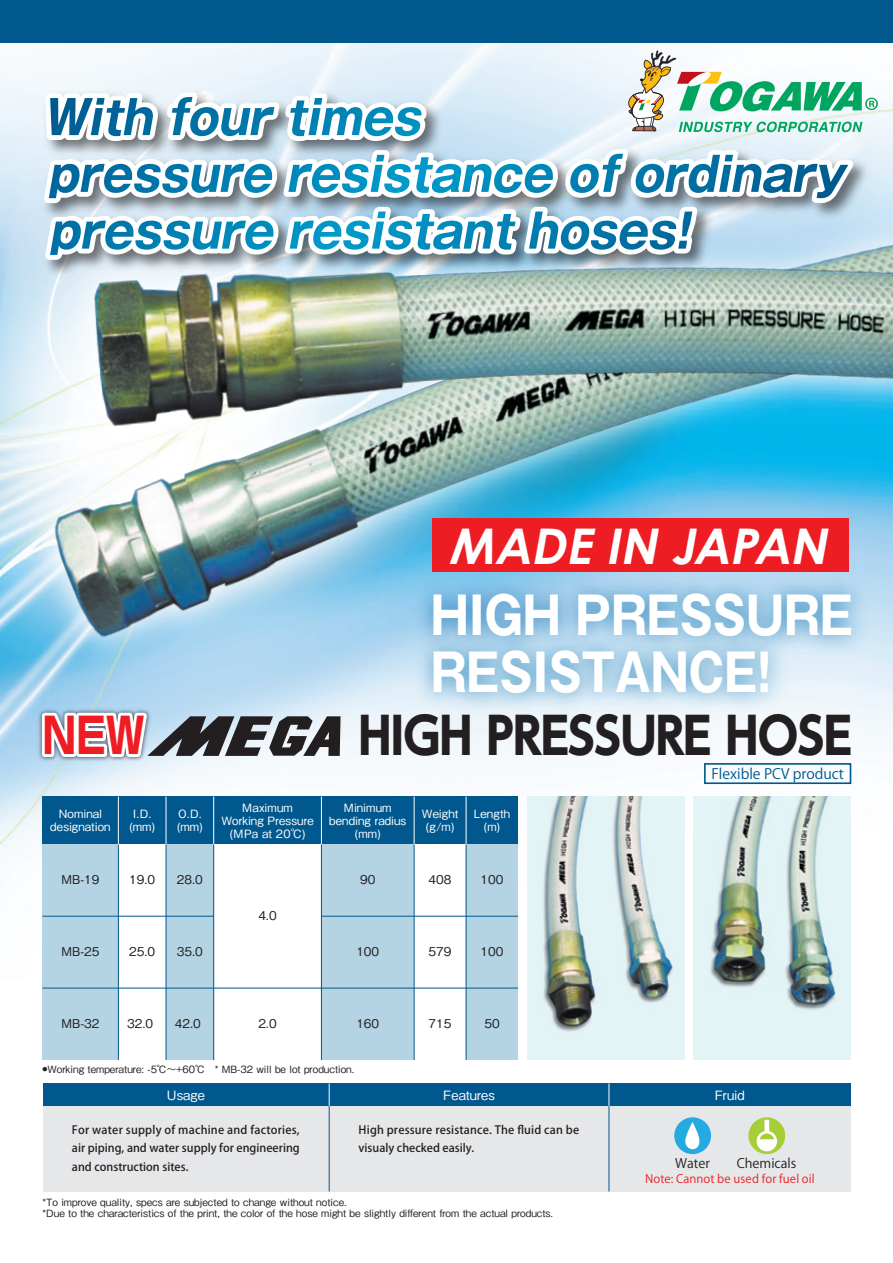
<style>
.page{position:relative;width:893px;height:1263px;background:#fff}
.page>*{position:absolute;margin:0;border:0;box-sizing:border-box;transform-origin:0 0}
.t1{font:700 51.45px/57.2px "Gothic MB101 Pro";color:#fff;scale:.85 1}
.t2{font:700 50.1px "UD Shin Go NT Pro";letter-spacing:-.02em;color:#231f20;scale:.9 1}
.t3{font:italic 700 49.2px "Century Gothic";color:#fff}
.t4{font:700 48.6px "Shin Go Pro";color:#ee1d23;scale:.8 1}
.t5{font:14.25px "Koz Go Pro";color:#00588e}
.t6{font:13.05px "Koz Go Pro";color:#231f20}
.t7{font:500 12.9px "Gothic BBB Pro";letter-spacing:.005em;color:#fff}
.t8{font:500 12.15px "Gothic BBB Pro";color:#231f20}
.t9{font:11.55px "Koz Go Pro";letter-spacing:.01em;color:#ee1d23}
.t10{font:500 11.4px/18.6px "Koz Go Pro";color:#231f20}
.t11{font:500 11.4px/13.2px "Gothic BBB Pro";letter-spacing:.01em;color:#fff;text-align:center}
.t12{font:500 10.05px/11.7px "Gothic BBB Pro";color:#231f20}
</style>
<div class="page">
<img style="left:0;top:43px;width:893px;height:949px">
<img style="left:23px;top:285px;width:870px;height:383px">
<img style="left:79px;top:285px;width:814px;height:163px">
<img style="left:403px;top:562px;width:477px;height:168px">
<img style="left:33px;top:702px;width:6px;height:71px">
<svg style="left:39px;top:678px;width:302px;height:115px"></svg>
<img style="left:3px;top:81px;width:890px;height:204px">
<img style="left:528px;top:796px;width:156px;height:264px">
<img style="left:694px;top:796px;width:156px;height:264px">
<div style="left:43px;top:844px;width:475px;height:216px;background:#fff"></div>
<div style="left:43px;top:844px;width:75px;height:216px;background:#b4d4e4"></div>
<div style="left:166px;top:844px;width:48px;height:216px;background:#b4d4e4"></div>
<div style="left:321px;top:844px;width:93px;height:216px;background:#b4d4e4"></div>
<div style="left:466px;top:844px;width:52px;height:216px;background:#b4d4e4"></div>
<div style="left:43px;top:1106px;width:807px;height:85px;background:#e6e7e9"></div>
<div style="left:43px;top:796px;width:475px;height:48px;background:#00588e"></div>
<div style="left:43px;top:1083px;width:807px;height:23px;background:#00588e"></div>
<hr style="left:414px;top:844px;width:1px;height:216px;background:#00588e">
<hr style="left:321px;top:844px;width:1px;height:216px;background:#00588e">
<hr style="left:466px;top:844px;width:1px;height:216px;background:#00588e">
<hr style="left:213px;top:844px;width:1px;height:216px;background:#00588e">
<hr style="left:166px;top:844px;width:1px;height:216px;background:#00588e">
<hr style="left:118px;top:844px;width:1px;height:216px;background:#00588e">
<hr style="left:329px;top:1106px;width:1px;height:85px;background:#00588e">
<hr style="left:609px;top:1106px;width:1px;height:85px;background:#00588e">
<svg style="left:609px;top:1083px;width:1px;height:23px"></svg>
<hr style="left:42px;top:987px;width:476px;height:1px;background:#00588e">
<hr style="left:42px;top:916px;width:172px;height:1px;background:#00588e">
<hr style="left:321px;top:916px;width:197px;height:1px;background:#00588e">
<hr style="left:466px;top:796px;width:1px;height:48px;background:#fff">
<hr style="left:414px;top:796px;width:1px;height:48px;background:#fff">
<hr style="left:321px;top:796px;width:1px;height:48px;background:#fff">
<hr style="left:118px;top:796px;width:1px;height:48px;background:#fff">
<hr style="left:166px;top:796px;width:1px;height:48px;background:#fff">
<hr style="left:213px;top:796px;width:1px;height:48px;background:#fff">
<div style="left:674px;top:1117px;width:37px;height:37px;background:#24aae1;border-radius:50%"></div>
<svg style="left:685px;top:1122px;width:14px;height:27px"></svg>
<div style="left:748px;top:1117px;width:37px;height:37px;background:#a6ce39;border-radius:50%"></div>
<svg style="left:757px;top:1120px;width:20px;height:31px"></svg>
<svg style="left:329px;top:1083px;width:1px;height:23px"></svg>
<div style="left:432px;top:518px;width:417px;height:54px;background:#ee1d23"></div>
<div style="left:0;top:0;width:893px;height:43px;background:#00588e"></div>
<svg style="left:23px;top:48px;width:855px;height:224px"></svg>
<div style="left:704px;top:763px;width:147px;height:21px;border:2px solid #00588e"></div>
<h3 class="t3" style="left:449px;top:515px;width:390px">MADE IN JAPAN</h3>
<h1 class="t1" style="left:431px;top:581px;width:498px">HIGH PRESSURE<br>RESISTANCE!</h1>
<h3 class="t4" style="left:42px;top:697px;width:129px">NEW</h3>
<h2 class="t2" style="left:359px;top:695px;width:549px">HIGH PRESSURE HOSE</h2>
<p class="t11" style="left:50px;top:805px;width:62px">Nominal designation</p>
<p class="t11" style="left:129px;top:805px;width:27px">I.D. (mm)</p>
<p class="t11" style="left:177px;top:805px;width:27px;text-align:left">O.D. (mm)</p>
<p class="t11" style="left:221px;top:799px;width:94px">Maximum<br>Working Pressure (MPa at 20℃)</p>
<p class="t11" style="left:329px;top:799px;width:79px">Minimum bending radius (mm)</p>
<p class="t11" style="left:422px;top:805px;width:38px">Weight (g/m)</p>
<p class="t11" style="left:474px;top:805px;width:38px">Length (m)</p>
<p class="t8" style="left:61px;top:869px;width:39px">MB-19</p>
<p class="t8" style="left:129px;top:869px;width:28px">19.0</p>
<p class="t8" style="left:177px;top:869px;width:28px">28.0</p>
<p class="t8" style="left:360px;top:869px;width:17px">90</p>
<p class="t8" style="left:429px;top:869px;width:24px">408</p>
<p class="t8" style="left:481px;top:869px;width:24px">100</p>
<p class="t8" style="left:258px;top:906px;width:20px">4.0</p>
<p class="t8" style="left:61px;top:941px;width:39px">MB-25</p>
<p class="t8" style="left:129px;top:941px;width:28px">25.0</p>
<p class="t8" style="left:177px;top:941px;width:28px">35.0</p>
<p class="t8" style="left:356px;top:941px;width:24px">100</p>
<p class="t8" style="left:429px;top:941px;width:24px">579</p>
<p class="t8" style="left:481px;top:941px;width:24px">100</p>
<p class="t8" style="left:61px;top:1013px;width:39px">MB-32</p>
<p class="t8" style="left:127px;top:1013px;width:28px">32.0</p>
<p class="t8" style="left:175px;top:1013px;width:28px">42.0</p>
<p class="t8" style="left:258px;top:1013px;width:20px">2.0</p>
<p class="t8" style="left:356px;top:1013px;width:24px">160</p>
<p class="t8" style="left:429px;top:1013px;width:24px">715</p>
<p class="t8" style="left:484px;top:1013px;width:17px">50</p>
<p class="t12" style="left:42px;top:1062px;width:313px"><sup>●</sup>Working temperature: -5℃～+60℃　* MB-32 will be lot production.</p>
<h3 class="t5" style="left:711px;top:764px;width:134px">Flexible PCV product</h3>
<p class="t7" style="left:167px;top:1084px;width:39px">Usage</p>
<p class="t7" style="left:443px;top:1084px;width:53px">Features</p>
<p class="t7" style="left:715px;top:1084px;width:31px">Fruid</p>
<p class="t10" style="left:72px;top:1121px;width:229px;text-align:justify">For water supply of machine and factories, air piping, and water supply for engineering and construction sites.</p>
<p class="t12" style="left:43px;top:1195px;width:512px">*To improve quality, specs are subjected to change without notice.<br>*Due to the characteristics of the print, the color of the hose might be slightly different from the actual products.</p>
<p class="t10" style="left:359px;top:1121px;width:222px">High pressure resistance. The fluid can be visualy checked easily.</p>
<p class="t6" style="left:675px;top:1155px;width:36px">Water</p>
<p class="t6" style="left:737px;top:1155px;width:61px">Chemicals</p>
<p class="t9" style="left:645px;top:1171px;width:171px">Note: Cannot be used for fuel oil</p>
</div>
